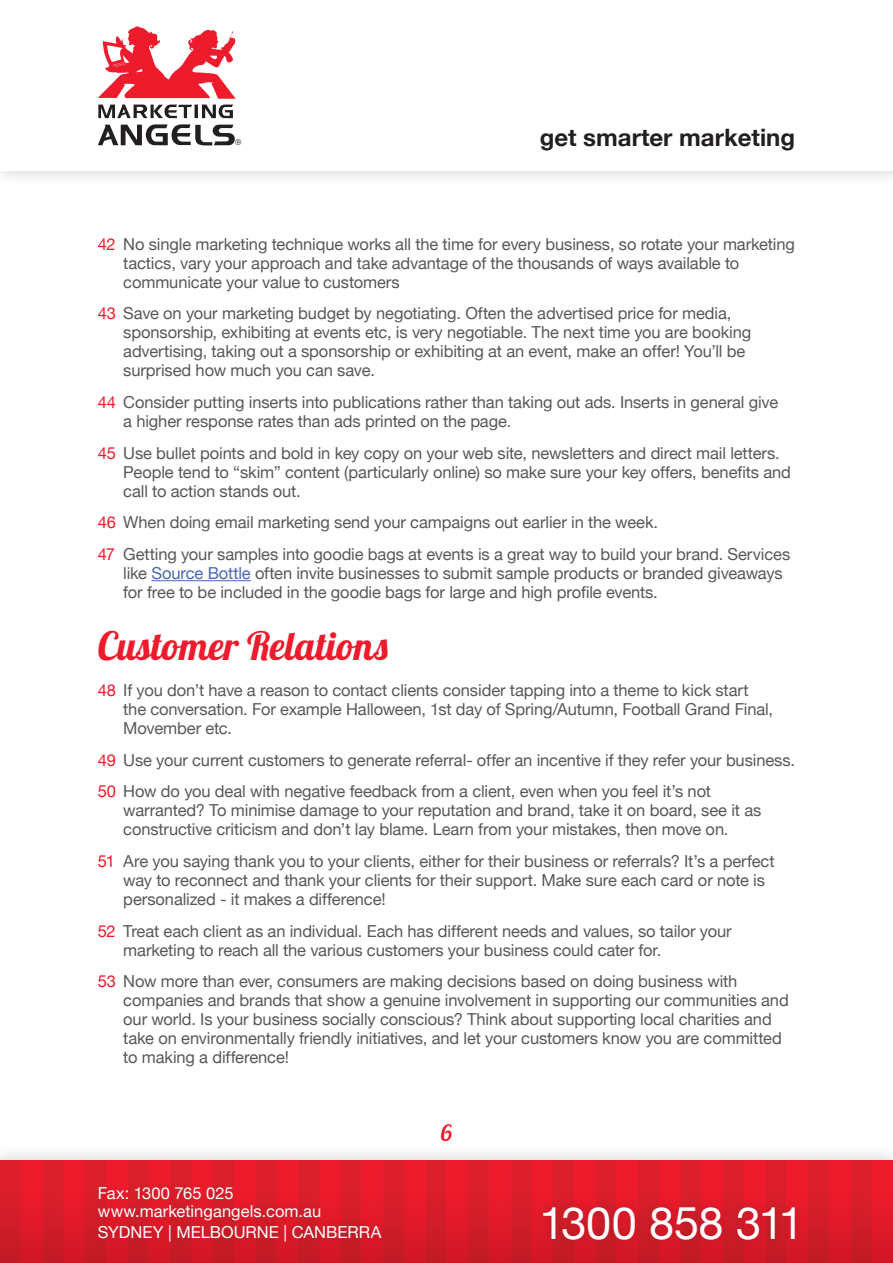
<style>
.page{position:relative;width:893px;height:1263px;background:#fff}
.page>*{position:absolute;margin:0;border:0;box-sizing:border-box;transform-origin:0 0}
.t1{font:45px "Helvetica Neue";letter-spacing:-.01em;color:#fff}
.t2{font:39px "Lobster 1.4";letter-spacing:.01em;color:#ee1b2c}
.t3{font:700 24px "Helvetica Neue";color:#231f20}
.t4{font:22.5px "Lobster 1.4";color:#ee1b2c}
.t5{font:16.5px/18.9px "Helvetica Neue";letter-spacing:-.01em;color:#57585a}
.t6{font:16.5px/18px "Helvetica Neue";color:#fff}
.s1{color:#ee1b2c}
.s2{color:#4968b1}
</style>
<div class="page">
<div style="left:0;top:1142px;width:893px;height:121px;background:#231f20;opacity:.16"></div>
<div style="left:0;top:1161px;width:21px;height:102px;background:#dc1f2c"></div>
<div style="left:340px;top:1161px;width:21px;height:102px;background:#dc1f2c"></div>
<div style="left:765px;top:1161px;width:22px;height:102px;background:#dc1f2c"></div>
<div style="left:170px;top:1161px;width:21px;height:102px;background:#dc1f2c"></div>
<div style="left:510px;top:1161px;width:21px;height:102px;background:#dc1f2c"></div>
<div style="left:85px;top:1161px;width:21px;height:102px;background:#dc1f2c"></div>
<div style="left:425px;top:1161px;width:21px;height:102px;background:#dc1f2c"></div>
<div style="left:850px;top:1161px;width:22px;height:102px;background:#dc1f2c"></div>
<div style="left:255px;top:1161px;width:21px;height:102px;background:#dc1f2c"></div>
<div style="left:680px;top:1161px;width:22px;height:102px;background:#dc1f2c"></div>
<div style="left:595px;top:1161px;width:22px;height:102px;background:#dc1f2c"></div>
<div style="left:43px;top:1161px;width:21px;height:102px;background:#dc1f2c"></div>
<div style="left:383px;top:1161px;width:21px;height:102px;background:#dc1f2c"></div>
<div style="left:808px;top:1161px;width:21px;height:102px;background:#dc1f2c"></div>
<div style="left:213px;top:1161px;width:21px;height:102px;background:#dc1f2c"></div>
<div style="left:553px;top:1161px;width:21px;height:102px;background:#dc1f2c"></div>
<div style="left:128px;top:1161px;width:21px;height:102px;background:#dc1f2c"></div>
<div style="left:468px;top:1161px;width:21px;height:102px;background:#dc1f2c"></div>
<div style="left:298px;top:1161px;width:21px;height:102px;background:#dc1f2c"></div>
<div style="left:723px;top:1161px;width:21px;height:102px;background:#dc1f2c"></div>
<div style="left:638px;top:1161px;width:21px;height:102px;background:#dc1f2c"></div>
<div style="left:21px;top:1161px;width:22px;height:102px;background:#ee1b2c"></div>
<div style="left:361px;top:1161px;width:22px;height:102px;background:#ee1b2c"></div>
<div style="left:787px;top:1161px;width:21px;height:102px;background:#ee1b2c"></div>
<div style="left:191px;top:1161px;width:22px;height:102px;background:#ee1b2c"></div>
<div style="left:531px;top:1161px;width:22px;height:102px;background:#ee1b2c"></div>
<div style="left:106px;top:1161px;width:22px;height:102px;background:#ee1b2c"></div>
<div style="left:446px;top:1161px;width:22px;height:102px;background:#ee1b2c"></div>
<div style="left:872px;top:1161px;width:21px;height:102px;background:#ee1b2c"></div>
<div style="left:276px;top:1161px;width:22px;height:102px;background:#ee1b2c"></div>
<div style="left:702px;top:1161px;width:21px;height:102px;background:#ee1b2c"></div>
<div style="left:617px;top:1161px;width:21px;height:102px;background:#ee1b2c"></div>
<div style="left:64px;top:1161px;width:21px;height:102px;background:#ee1b2c"></div>
<div style="left:404px;top:1161px;width:21px;height:102px;background:#ee1b2c"></div>
<div style="left:829px;top:1161px;width:21px;height:102px;background:#ee1b2c"></div>
<div style="left:234px;top:1161px;width:21px;height:102px;background:#ee1b2c"></div>
<div style="left:574px;top:1161px;width:21px;height:102px;background:#ee1b2c"></div>
<div style="left:149px;top:1161px;width:21px;height:102px;background:#ee1b2c"></div>
<div style="left:489px;top:1161px;width:21px;height:102px;background:#ee1b2c"></div>
<div style="left:319px;top:1161px;width:21px;height:102px;background:#ee1b2c"></div>
<div style="left:744px;top:1161px;width:21px;height:102px;background:#ee1b2c"></div>
<div style="left:659px;top:1161px;width:21px;height:102px;background:#ee1b2c"></div>
<div style="left:0;top:1188px;width:893px;height:75px;background:linear-gradient(to bottom,#e61d2c,#c81926)"></div>
<div style="left:535px;top:1198px;width:269px;height:50px;background:#231f20;opacity:.23"></div>
<div style="left:90px;top:1178px;width:300px;height:72px;background:#231f20;opacity:.23"></div>
<div style="left:0;top:0;width:893px;height:187px;background:#231f20;opacity:.15"></div>
<div style="left:0;top:0;width:893px;height:170px;background:#fff"></div>
<svg style="left:98px;top:26px;width:138px;height:73px"></svg>
<svg style="left:98px;top:105px;width:143px;height:40px"></svg>
<hr style="left:151px;top:580px;width:100px;height:1px;background:#4968b1">
<h3 class="t3" style="left:540px;top:122px;width:257px">get smarter marketing</h3>
<p class="t5" style="left:123px;top:234px;width:673px;text-indent:-26px"><span class="s1">42</span> No single marketing technique works all the time for every business, so rotate your marketing tactics, vary your approach and take advantage of the thousands of ways available to communicate your value to customers</p>
<p class="t5" style="left:123px;top:304px;width:629px;text-indent:-26px"><span class="s1">43</span> Save on your marketing budget by negotiating. Often the advertised price for media, sponsorship, exhibiting at events etc, is very negotiable. The next time you are booking advertising, taking out a sponsorship or exhibiting at an event, make an offer! You’ll be surprised how much you can save.</p>
<p class="t5" style="left:123px;top:392px;width:656px;text-indent:-26px"><span class="s1">44</span> Consider putting inserts into publications rather than taking out ads. Inserts in general give a higher response rates than ads printed on the page.</p>
<p class="t5" style="left:123px;top:443px;width:669px;text-indent:-26px"><span class="s1">45</span> Use bullet points and bold in key copy on your web site, newsletters and direct mail letters.<br>People tend to “skim” content (particularly online) so make sure your key offers, benefits and call to action stands out.</p>
<p class="t5" style="left:98px;top:506px;width:694px;line-height:31.8px"><span class="s1">46</span> When doing email marketing send your campaigns out earlier in the week.<br><span class="s1">47</span> Getting your samples into goodie bags at events is a great way to build your brand. Services</p>
<p class="t5" style="left:123px;top:563px;width:661px">like <span class="s2">Source Bottle</span> often invite businesses to submit sample products or branded giveaways for free to be included in the goodie bags for large and high profile events.</p>
<h2 class="t2" style="left:98px;top:621px;width:292px">Customer Relations</h2>
<p class="t5" style="left:123px;top:680px;width:651px;text-indent:-26px"><span class="s1">48</span> If you don’t have a reason to contact clients consider tapping into a theme to kick start the conversation. For example Halloween, 1st day of Spring/Autumn, Football Grand Final,<br>Movember etc.</p>
<p class="t5" style="left:98px;top:744px;width:699px;line-height:31.8px"><span class="s1">49</span> Use your current customers to generate referral- offer an incentive if they refer your business.<br><span class="s1">50</span> How do you deal with negative feedback from a client, even when you feel it’s not</p>
<p class="t5" style="left:123px;top:801px;width:640px">warranted? To minimise damage to your reputation and brand, take it on board, see it as constructive criticism and don’t lay blame. Learn from your mistakes, then move on.</p>
<p class="t5" style="left:123px;top:851px;width:653px;text-indent:-26px"><span class="s1">51</span> Are you saying thank you to your clients, either for their business or referrals? It’s a perfect way to reconnect and thank your clients for their support. Make sure each card or note is personalized - it makes a difference!</p>
<p class="t5" style="left:123px;top:921px;width:610px;text-indent:-26px"><span class="s1">52</span> Treat each client as an individual. Each has different needs and values, so tailor your marketing to reach all the various customers your business could cater for.</p>
<p class="t5" style="left:123px;top:972px;width:667px;text-indent:-26px"><span class="s1">53</span> Now more than ever, consumers are making decisions based on doing business with companies and brands that show a genuine involvement in supporting our communities and our world. Is your business socially conscious? Think about supporting local charities and take on environmentally friendly initiatives, and let your customers know you are committed to making a difference!</p>
<p class="t6" style="left:98px;top:1184px;width:225px">Fax: 1300 765 025 www.marketingangels.com.au</p>
<p class="t6" style="left:98px;top:1223px;width:285px">Sydney | Melbourne | Canberra</p>
<h3 class="t4" style="left:441px;top:1118px;width:13px">6</h3>
<h1 class="t1" style="left:539px;top:1196px;width:266px">1300 858 311</h1>
</div>
